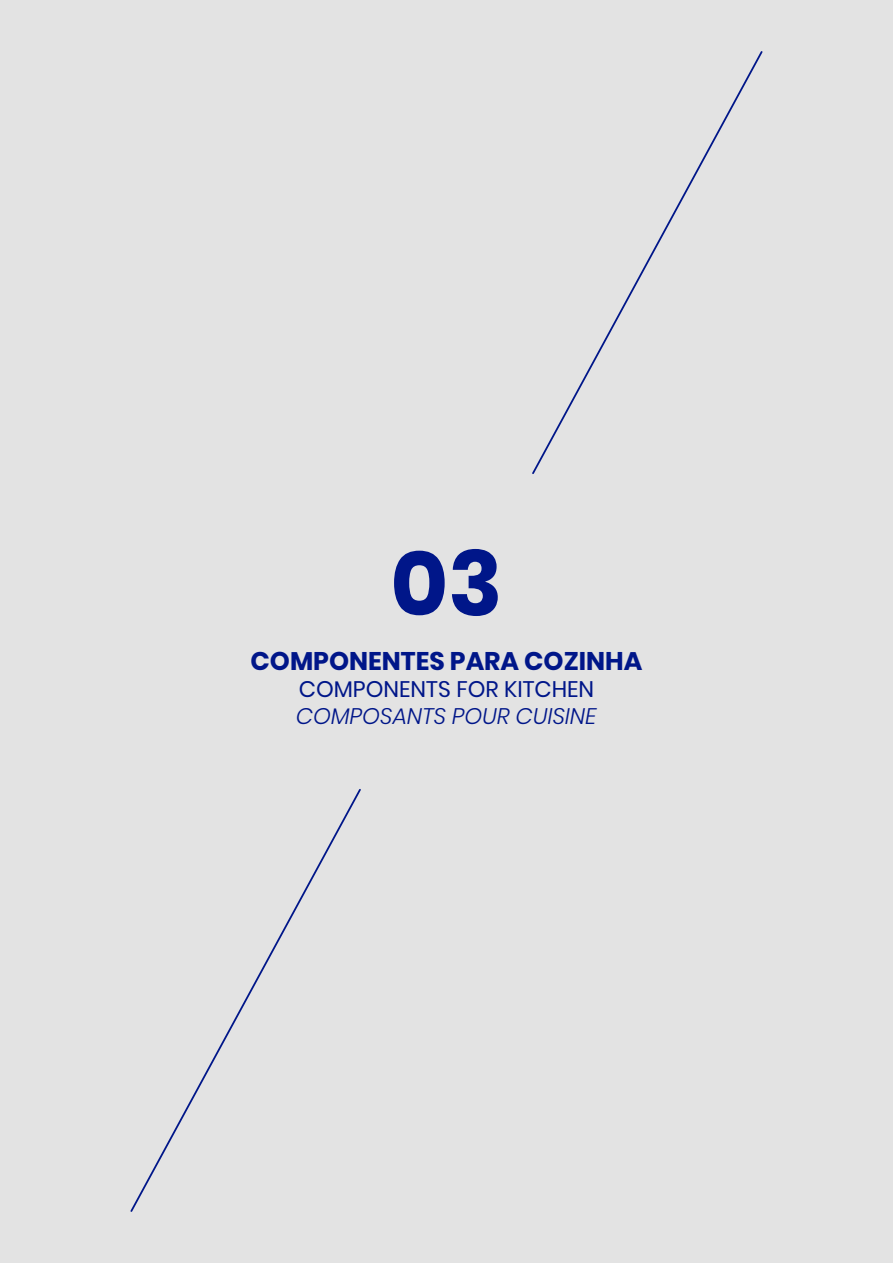
<style>
.page{position:relative;width:893px;height:1263px;background:#e3e3e3}
.page>*{position:absolute;margin:0;border:0;box-sizing:border-box;transform-origin:0 0}
.t1{font:700 90px "Poppins";color:#001689}
.t2{font:700 25.5px "Poppins";color:#001689}
.t3{font:italic 300 22.5px "Poppins";color:#001689}
.t4{font:22.5px "Poppins";color:#001689}
</style>
<div class="page">
<svg style="left:532px;top:51px;width:231px;height:423px"></svg>
<svg style="left:130px;top:789px;width:231px;height:423px"></svg>
<h1 class="t1" style="left:390px;top:532px;width:114px">03</h1>
<p class="t2" style="left:251px;top:646px;width:393px">COMPONENTES PARA COZINHA</p>
<p class="t4" style="left:299px;top:676px;width:297px">COMPONENTS FOR KITCHEN</p>
<p class="t3" style="left:296px;top:703px;width:302px">COMPOSANTS POUR CUISINE</p>
</div>
